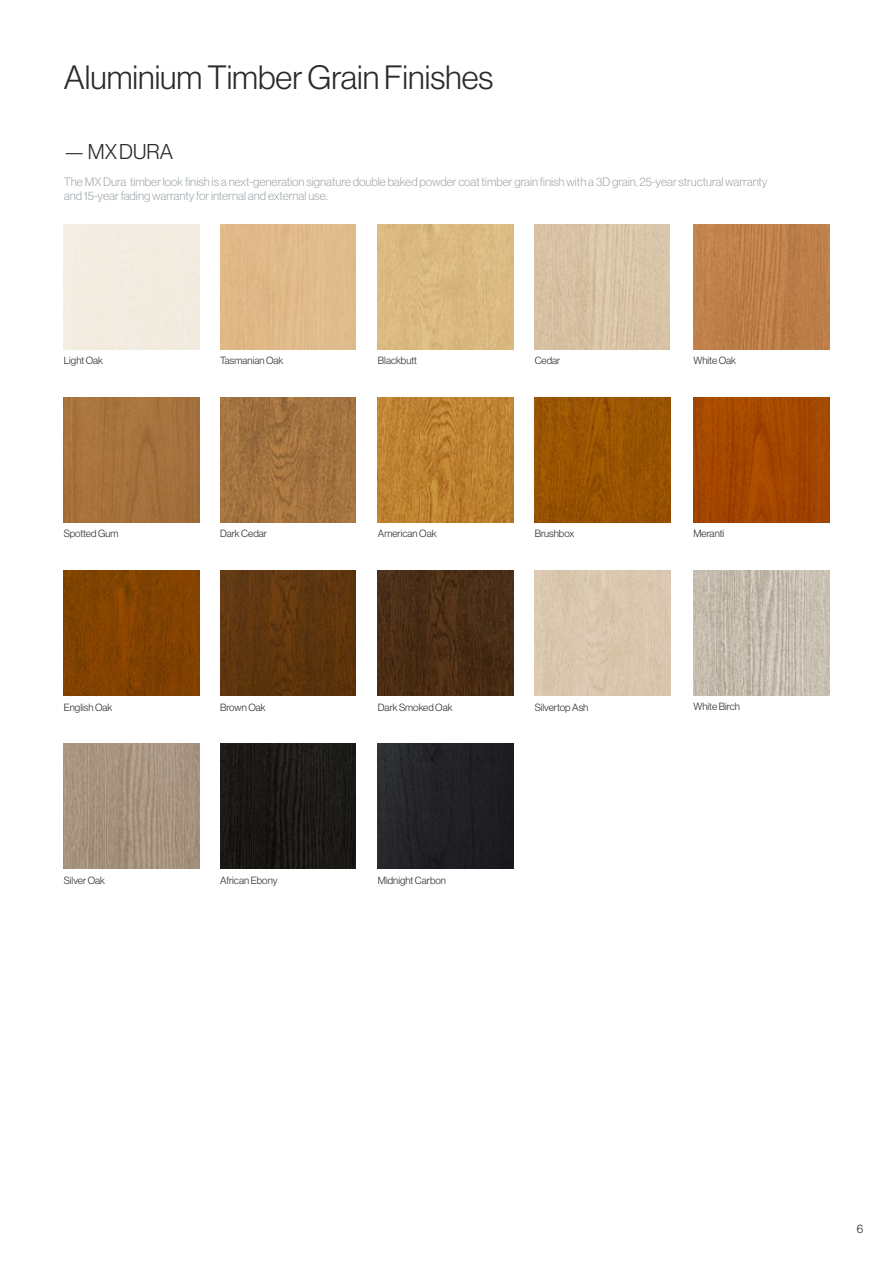
<style>
.page{position:relative;width:893px;height:1263px;background:#fff}
.page>*{position:absolute;margin:0;border:0;box-sizing:border-box;transform-origin:0 0}
.t1{font:33px "N Haas Grotesk DS Pro 45 Lt";color:#2a2a2a}
.t2{font:21px "N Haas Grotesk DS Pro 45 Lt";color:#2a2a2a}
.t3{font:12px/14.4px "N Haas Grotesk DS Pro 45 Lt";color:#a4abaf}
.t4{font:12px "N Haas Grotesk DS Pro 45 Lt";color:#292829}
.t5{font:10.2px "N Haas Grotesk DS Pro 45 Lt";color:#2a2a2a}
</style>
<div class="page">
<div style="left:535px;top:570px;width:135px;height:126px;background:#d9c6ae"></div>
<div style="left:220px;top:224px;width:136px;height:125px;background:#e0ba8a"></div>
<img style="left:378px;top:397px;width:136px;height:125px">
<div style="left:378px;top:224px;width:136px;height:125px;background:#dab982"></div>
<img style="left:535px;top:224px;width:134px;height:125px">
<div style="left:64px;top:397px;width:136px;height:125px;background:#a6723d"></div>
<img style="left:220px;top:397px;width:136px;height:125px">
<img style="left:693px;top:224px;width:136px;height:125px">
<img style="left:535px;top:397px;width:135px;height:125px">
<img style="left:64px;top:570px;width:136px;height:126px">
<img style="left:220px;top:570px;width:136px;height:126px">
<img style="left:378px;top:570px;width:136px;height:126px">
<img style="left:693px;top:397px;width:136px;height:125px">
<img style="left:693px;top:570px;width:136px;height:126px">
<img style="left:64px;top:744px;width:136px;height:125px">
<img style="left:220px;top:744px;width:136px;height:125px">
<img style="left:378px;top:744px;width:136px;height:125px">
<h1 class="t1" style="left:64px;top:59px;width:431px">Aluminium Timber Grain Finishes</h1>
<h2 class="t2" style="left:64px;top:139px;width:111px">— MXDURA</h2>
<p class="t3" style="left:64px;top:174px;width:705px">The MX Dura timber look finish is a next-generation signature double baked powder coat timber grain finish with a 3D grain, 25-year structural warranty and 15-year fading warranty for internal and external use.</p>
<p class="t5" style="left:64px;top:355px;width:41px">Light Oak</p>
<p class="t5" style="left:220px;top:355px;width:65px">Tasmanian Oak</p>
<p class="t5" style="left:378px;top:355px;width:40px">Blackbutt</p>
<p class="t5" style="left:535px;top:355px;width:27px">Cedar</p>
<p class="t5" style="left:693px;top:355px;width:44px">White Oak</p>
<p class="t5" style="left:64px;top:528px;width:56px">Spotted Gum</p>
<p class="t5" style="left:220px;top:528px;width:48px">Dark Cedar</p>
<p class="t5" style="left:378px;top:528px;width:60px">American Oak</p>
<p class="t5" style="left:535px;top:528px;width:41px">Brushbox</p>
<p class="t5" style="left:693px;top:528px;width:32px">Meranti</p>
<p class="t5" style="left:64px;top:701px;width:50px">English Oak</p>
<p class="t5" style="left:220px;top:701px;width:47px">Brown Oak</p>
<p class="t5" style="left:378px;top:701px;width:76px">Dark Smoked Oak</p>
<p class="t5" style="left:535px;top:701px;width:55px">Silvertop Ash</p>
<p class="t5" style="left:693px;top:701px;width:48px">White Birch</p>
<p class="t5" style="left:64px;top:874px;width:43px">Silver Oak</p>
<p class="t5" style="left:220px;top:874px;width:59px">African Ebony</p>
<p class="t5" style="left:378px;top:874px;width:70px">Midnight Carbon</p>
<p class="t4" style="left:857px;top:1222px;width:8px">6</p>
</div>
